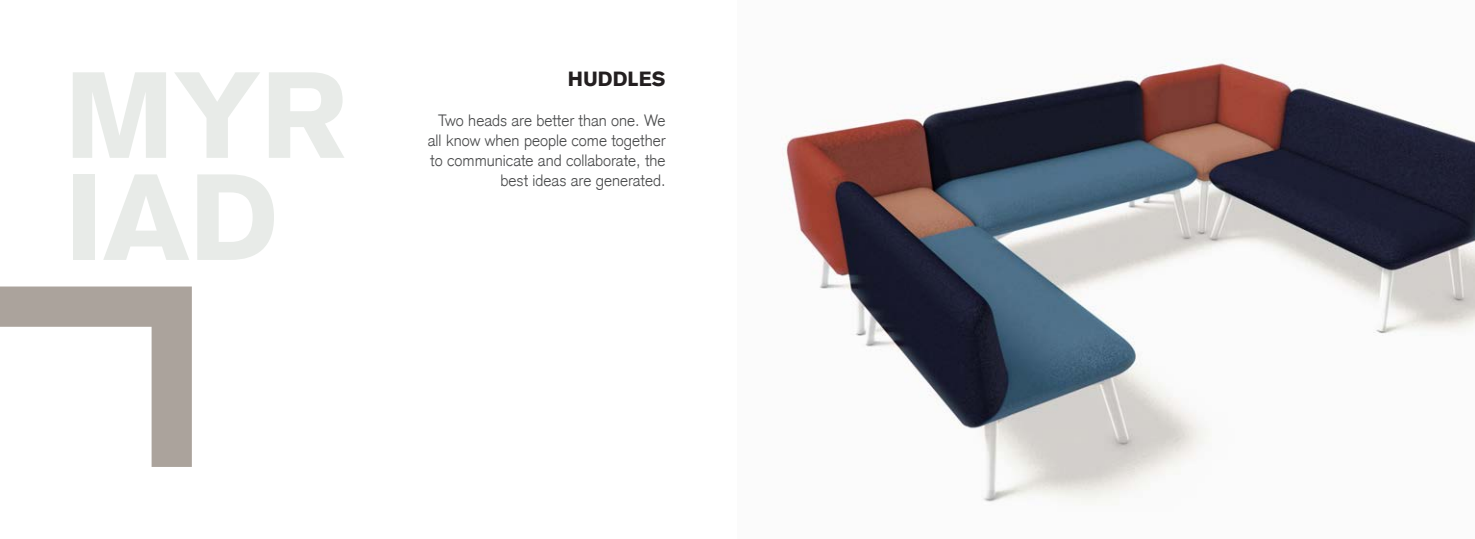
<style>
.page{position:relative;width:1475px;height:539px;background:#fff}
.page>*{position:absolute;margin:0;border:0;box-sizing:border-box;transform-origin:0 0}
.t1{font:900 120px/102px "Akzidenz Grotesk CE";color:#e8ebe8}
.t2{font:900 20px "Akzidenz Grotesk CE";color:#231f20}
.t3{font:300 16px/20px "Akzidenz Grotesk CE";color:#4b4c4d;text-align:right}
</style>
<div class="page">
<img style="left:783px;top:59px;width:691px;height:446px">
<svg style="left:0;top:286px;width:192px;height:181px"></svg>
<div style="left:737px;top:512px;width:737px;height:27px;background:#fbfbfb"></div>
<h1 class="t1" style="left:65px;top:66px;width:284px">MYR<br>IAD</h1>
<p class="t2" style="left:568px;top:66px;width:99px">HUDDLES</p>
<p class="t3" style="left:428px;top:110px;width:239px">Two heads are better than one. We all know when people come together to communicate and collaborate, the best ideas are generated.</p>
</div>
